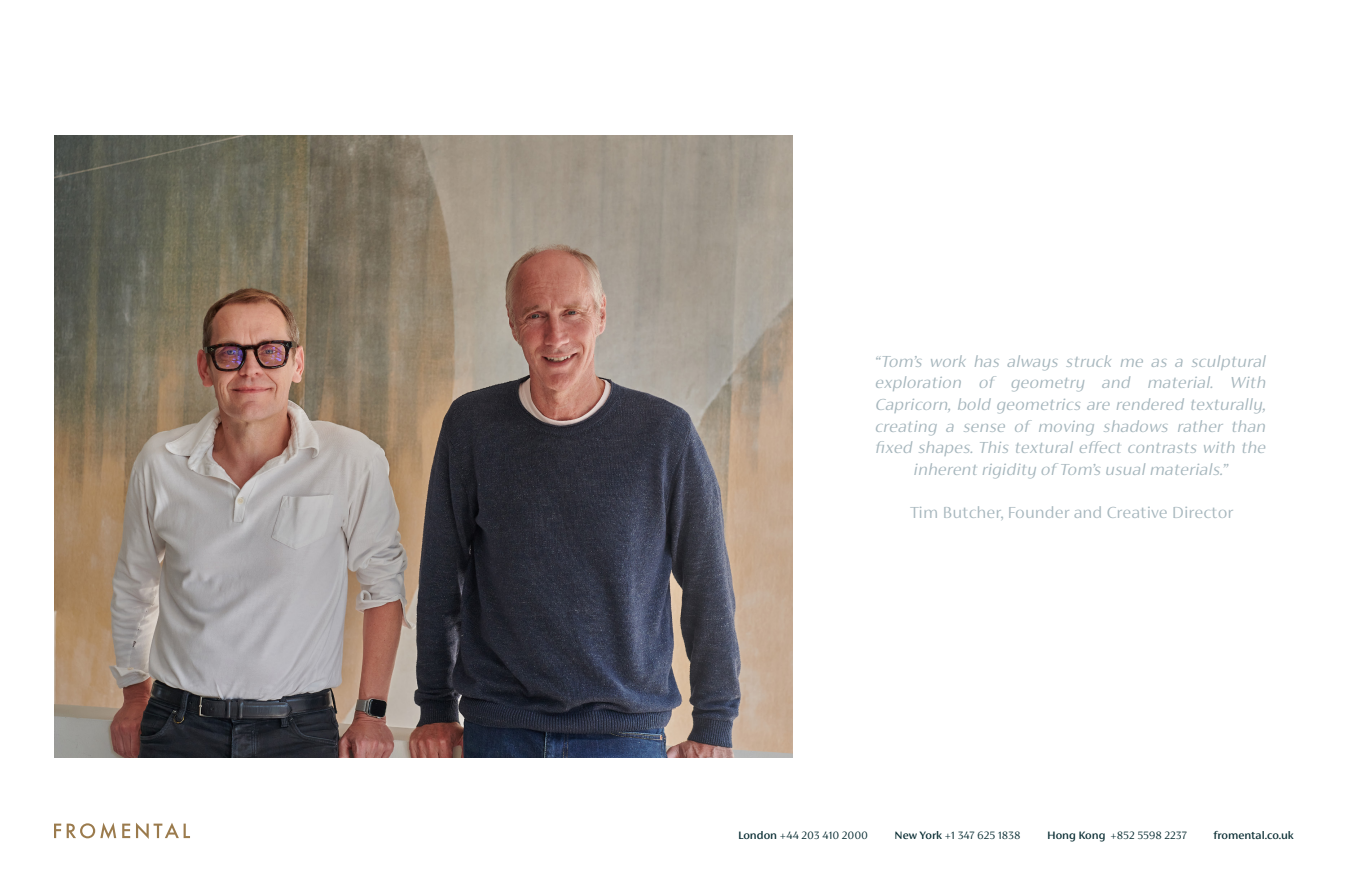
<style>
.page{position:relative;width:1348px;height:893px;background:#fff}
.page>*{position:absolute;margin:0;border:0;box-sizing:border-box;transform-origin:0 0}
.t1{font:italic 300 18px/21.6px "FS Siena";color:#51707d;text-align:center}
.t2{font:300 18px "FS Siena";color:#51707d}
.Body_Copy{font:300 12px "FS Siena";color:#072b31}
.Body_Copy-2{font:500 12px "FS Siena";color:#072b31}
.s1{font-weight:500}
</style>
<div class="page">
<img style="left:54px;top:135px;width:738px;height:623px">
<svg style="left:54px;top:824px;width:7px;height:14px"></svg>
<svg style="left:67px;top:822px;width:49px;height:17px"></svg>
<svg style="left:122px;top:824px;width:8px;height:14px"></svg>
<svg style="left:136px;top:823px;width:54px;height:16px"></svg>
<p class="t1" style="left:875px;top:350px;width:396px">“Tom’s work has always struck me as a sculptural exploration of geometry and material. With Capricorn, bold geometrics are rendered texturally, creating a sense of moving shadows rather than fixed shapes. This textural effect contrasts with the inherent rigidity of Tom’s usualmaterials.”</p>
<p class="t2" style="left:910px;top:503px;width:325px">Tim Butcher, Founder and Creative Director</p>
<p class="Body_Copy" style="left:738px;top:829px;width:131px"><span class="s1">London</span> +44 203 410 2000</p>
<p class="Body_Copy" style="left:895px;top:829px;width:127px"><span class="s1">New York</span> +1 347 625 1838</p>
<p class="Body_Copy" style="left:1047px;top:829px;width:141px"><span class="s1">Hong Kong</span> +852 5598 2237</p>
<p class="Body_Copy-2" style="left:1213px;top:829px;width:82px">fromental.co.uk</p>
</div>
